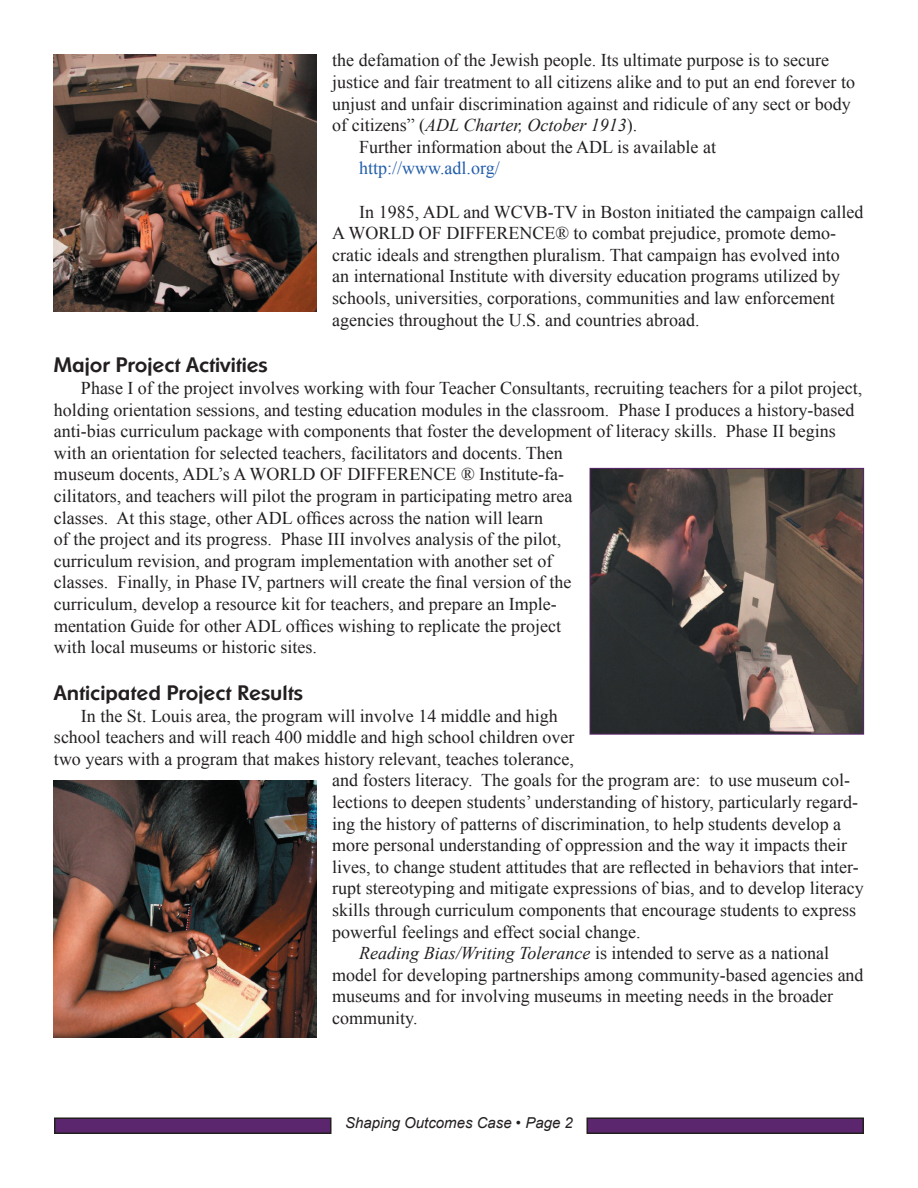
<style>
.page{position:relative;width:918px;height:1188px;background:#fff}
.page>*{position:absolute;margin:0;border:0;box-sizing:border-box;transform-origin:0 0}
.t1{font:700 21px "Sharnay";color:#231f20}
.t2{font:18px/21.6px "Times New Roman";color:#231f20}
.t3{font:italic 18px "Times New Roman";color:#231f20}
.t4{font:18px "Times New Roman";color:#225dab}
.t5{font:italic 15px "Arial";color:#231f20}
.s1{font-style:normal}
</style>
<div class="page">
<div style="left:55px;top:1118px;width:276px;height:15px;background:#5b266d"></div>
<div style="left:54px;top:1117px;width:277px;height:17px;border:2px solid #231f20"></div>
<div style="left:587px;top:1118px;width:276px;height:15px;background:#5b266d"></div>
<div style="left:587px;top:1117px;width:277px;height:17px;border:2px solid #231f20"></div>
<img style="left:592px;top:470px;width:270px;height:263px">
<div style="left:590px;top:468px;width:274px;height:267px;border:1px solid #5b266d"></div>
<img style="left:54px;top:780px;width:262px;height:258px">
<img style="left:54px;top:54px;width:262px;height:258px">
<p class="t2" style="left:332px;top:49px;width:498px">the defamation of the Jewish people. Its ultimate purpose is to secure</p>
<p class="t2" style="left:332px;top:71px;width:524px">justice and fair treatment to all citizens alike and to put an end forever to</p>
<p class="t2" style="left:332px;top:93px;width:520px">unjust and unfair discrimination against and ridicule of any sect or body</p>
<p class="t3" style="left:332px;top:113px;width:307px"><span class="s1">of citizens” (</span>ADL Charter, October 1913<span class="s1">).</span></p>
<p class="t2" style="left:359px;top:136px;width:358px">Further information about the ADL is available at</p>
<p class="t4" style="left:359px;top:156px;width:142px">http://www.adl.org/</p>
<p class="t2" style="left:332px;top:201px;width:533px;text-indent:27px">In 1985, ADL and WCVB-TV in Boston initiated the campaign called A WORLD OF DIFFERENCE® to combat prejudice, promote demo&shy;cratic ideals and strengthen pluralism. That campaign has evolved into<br>an international Institute with diversity education programs utilized by schools, universities, corporations, communities and law enforcement agencies throughout the U.S. and countries abroad.</p>
<p class="t1" style="left:54px;top:353px;width:215px">Major Project Activities</p>
<p class="t2" style="left:54px;top:377px;width:810px;text-indent:27px">Phase I of the project involves working with four Teacher Consultants, recruiting teachers for a pilot project, holding orientation sessions, and testing education modules in the classroom. Phase I produces a history-based anti-bias curriculum package with components that foster the development of literacy skills. Phase II begins with an orientation for selected teachers, facilitators and docents. Then<br>museum docents, ADL’s A WORLD OF DIFFERENCE ® Institute-fa-<br>cilitators, and teachers will pilot the program in participating metro area<br>classes. At this stage, other ADL offices across the nation will learn<br>of the project and its progress. Phase III involves analysis of the pilot,<br>curriculum revision, and program implementation with another set of<br>classes. Finally, in Phase IV, partners will create the final version of the<br>curriculum, develop a resource kit for teachers, and prepare an Imple-<br>mentation Guide for other ADL offices wishing to replicate the project<br>with local museums or historic sites.</p>
<p class="t1" style="left:54px;top:681px;width:251px">Anticipated Project Results</p>
<p class="t2" style="left:81px;top:705px;width:478px">In the St. Louis area, the program will involve 14 middle and high</p>
<p class="t2" style="left:54px;top:726px;width:522px">school teachers and will reach 400 middle and high school children over</p>
<p class="t2" style="left:54px;top:748px;width:521px">two years with a program that makes history relevant, teaches tolerance,</p>
<p class="t2" style="left:332px;top:769px;width:519px">and fosters literacy. The goals for the program are: to use museum col-</p>
<p class="t2" style="left:332px;top:791px;width:527px">lections to deepen students’ understanding of history, particularly regard-</p>
<p class="t2" style="left:332px;top:813px;width:510px">ing the history of patterns of discrimination, to help students develop a</p>
<p class="t2" style="left:332px;top:834px;width:516px">more personal understanding of oppression and the way it impacts their</p>
<p class="t2" style="left:332px;top:856px;width:528px">lives, to change student attitudes that are reflected in behaviors that inter-</p>
<p class="t2" style="left:332px;top:877px;width:533px">rupt stereotyping and mitigate expressions of bias, and to develop literacy</p>
<p class="t2" style="left:332px;top:899px;width:525px">skills through curriculum components that encourage students to express</p>
<p class="t2" style="left:332px;top:921px;width:310px">powerful feelings and effect social change.</p>
<p class="t3" style="left:359px;top:941px;width:471px">Reading Bias/Writing Tolerance <span class="s1">is intended to serve as a national</span></p>
<p class="t2" style="left:332px;top:964px;width:533px">model for developing partnerships among community-based agencies and</p>
<p class="t2" style="left:332px;top:985px;width:502px">museums and for involving museums in meeting needs in the broader</p>
<p class="t2" style="left:332px;top:1007px;width:87px">community.</p>
<p class="t5" style="left:345px;top:1113px;width:229px">Shaping Outcomes Case • Page 2</p>
</div>
